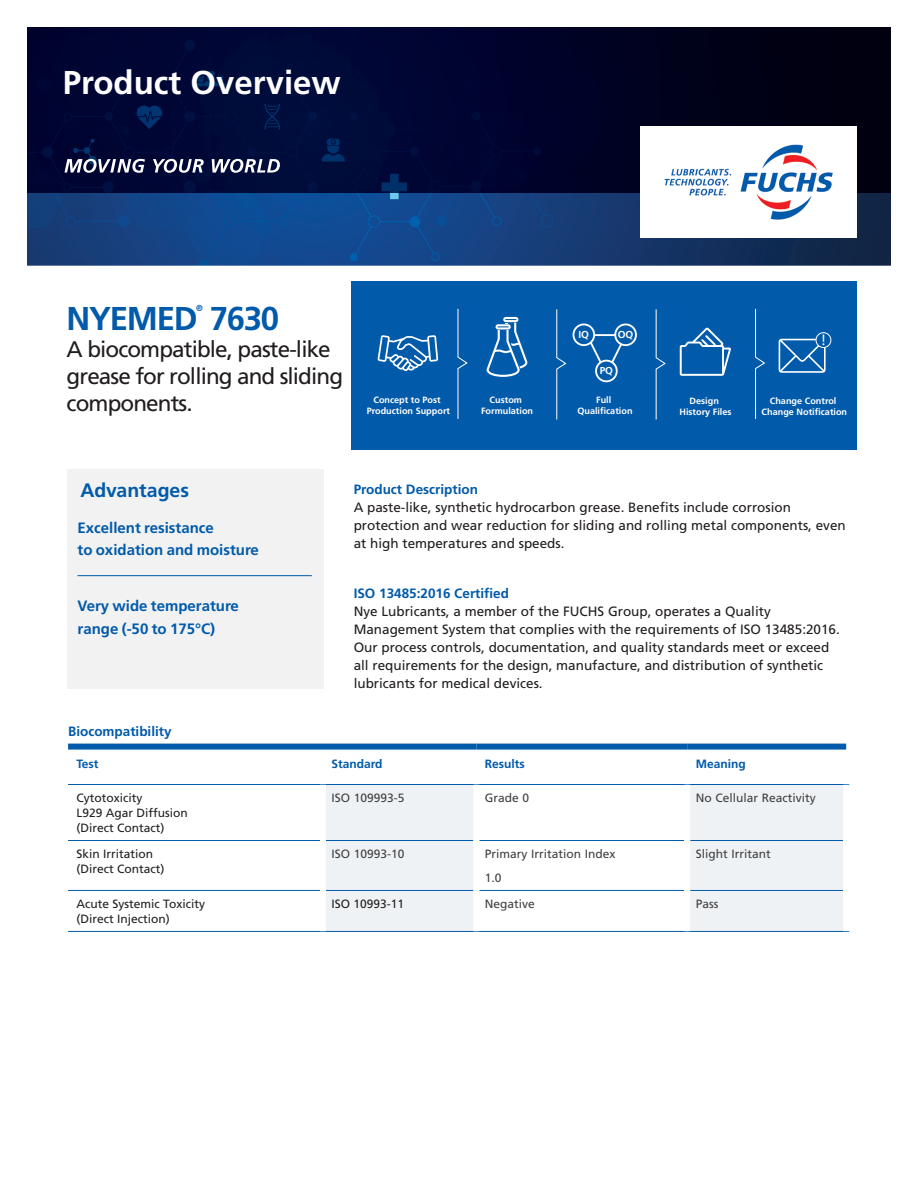
<style>
.page{position:relative;width:918px;height:1188px;background:#fff}
.page>*{position:absolute;margin:0;border:0;box-sizing:border-box;transform-origin:0 0}
.t1{font:700 33px "Frutiger LT Std";color:#fff}
.t2{font:700 33px "Frutiger LT Std";letter-spacing:-.04em;color:#015aaa}
.t3{font:22.5px/27px "Frutiger LT Std";letter-spacing:-.04em;color:#211d1e}
.t4{font:700 19.5px "Frutiger LT Std";letter-spacing:-.005em;color:#015aaa}
.t5{font:15.6px "Myriad Pro";color:#fff}
.t6{font:700 15px/22.5px "Frutiger LT Std";color:#015aaa}
.t7{font:13.5px/18px "Frutiger LT Std";color:#211d1e}
.t8{font:700 13.5px "Frutiger LT Std";color:#015aaa}
.t9{font:12px/15px "Frutiger LT Std";color:#231f20}
.t10{font:12px/24px "Frutiger LT Std";color:#404041}
.t11{font:700 12px "Frutiger LT Std";color:#015aaa}
.t12{font:700 10.05px "Frutiger LT Std";color:#fff}
.t13{font:700 9.15px/10.9px "Frutiger LT Std";color:#fff;text-align:center}
.t14{font:700 8.7px "Frutiger LT Std";color:#015aaa;scale:.96 1}
</style>
<div class="page">
<img style="left:27px;top:192px;width:864px;height:74px">
<img style="left:27px;top:27px;width:864px;height:165px">
<div style="left:68px;top:469px;width:256px;height:219px;background:#f1f2f1"></div>
<hr style="left:77px;top:575px;width:235px;height:1px;background:#015aaa">
<img style="left:641px;top:127px;width:215px;height:111px">
<svg style="left:65px;top:159px;width:215px;height:14px"></svg>
<div style="left:354px;top:281px;width:502px;height:168px;background:#015aaa"></div>
<svg style="left:457px;top:308px;width:11px;height:111px"></svg>
<svg style="left:556px;top:309px;width:11px;height:111px"></svg>
<svg style="left:755px;top:308px;width:10px;height:111px"></svg>
<svg style="left:655px;top:309px;width:11px;height:111px"></svg>
<svg style="left:377px;top:335px;width:61px;height:36px"></svg>
<svg style="left:487px;top:317px;width:40px;height:60px"></svg>
<svg style="left:680px;top:328px;width:51px;height:48px"></svg>
<svg style="left:779px;top:339px;width:47px;height:34px"></svg>
<div style="left:816px;top:333px;width:15px;height:15px;background:#015aaa;border-radius:50%"></div>
<div style="left:816px;top:332px;width:15px;height:16px;border:1px solid #fff;border-radius:50%"></div>
<svg style="left:587px;top:334px;width:40px;height:44px"></svg>
<div style="left:573px;top:324px;width:21px;height:21px;background:#015aaa;border-radius:50%"></div>
<div style="left:573px;top:324px;width:22px;height:22px;border:2px solid #fff;border-radius:50%"></div>
<div style="left:615px;top:324px;width:21px;height:21px;background:#015aaa;border-radius:50%"></div>
<div style="left:614px;top:324px;width:23px;height:22px;border:2px solid #fff;border-radius:50%"></div>
<div style="left:596px;top:361px;width:21px;height:20px;background:#015aaa;border-radius:50%"></div>
<div style="left:595px;top:360px;width:23px;height:22px;border:2px solid #fff;border-radius:50%"></div>
<div style="left:326px;top:785px;width:517px;height:146px;background:#eff2f4"></div>
<svg style="left:479px;top:785px;width:205px;height:146px"></svg>
<hr style="left:68px;top:784px;width:255px;height:1px;background:#015aaa">
<hr style="left:323px;top:784px;width:153px;height:1px;background:#015aaa">
<hr style="left:476px;top:784px;width:211px;height:1px;background:#015aaa">
<hr style="left:687px;top:784px;width:162px;height:1px;background:#015aaa">
<hr style="left:68px;top:840px;width:252px;height:1px;background:#015aaa">
<hr style="left:326px;top:840px;width:147px;height:1px;background:#015aaa">
<hr style="left:479px;top:840px;width:205px;height:1px;background:#015aaa">
<hr style="left:690px;top:840px;width:153px;height:1px;background:#015aaa">
<hr style="left:68px;top:890px;width:252px;height:1px;background:#015aaa">
<hr style="left:326px;top:890px;width:147px;height:1px;background:#015aaa">
<hr style="left:479px;top:890px;width:205px;height:1px;background:#015aaa">
<hr style="left:690px;top:890px;width:153px;height:1px;background:#015aaa">
<hr style="left:68px;top:931px;width:255px;height:1px;background:#015aaa">
<hr style="left:323px;top:931px;width:153px;height:1px;background:#015aaa">
<hr style="left:476px;top:931px;width:211px;height:1px;background:#015aaa">
<hr style="left:687px;top:931px;width:162px;height:1px;background:#015aaa">
<div style="left:68px;top:744px;width:255px;height:6px;background:#015aaa"></div>
<div style="left:323px;top:744px;width:153px;height:6px;background:#015aaa"></div>
<div style="left:476px;top:744px;width:211px;height:6px;background:#015aaa"></div>
<div style="left:687px;top:744px;width:159px;height:6px;background:#015aaa"></div>
<div style="left:473px;top:785px;width:6px;height:56px;background:#fff"></div>
<div style="left:684px;top:785px;width:6px;height:56px;background:#fff"></div>
<div style="left:473px;top:841px;width:6px;height:49px;background:#fff"></div>
<div style="left:684px;top:841px;width:6px;height:49px;background:#fff"></div>
<div style="left:473px;top:890px;width:6px;height:41px;background:#fff"></div>
<div style="left:684px;top:890px;width:6px;height:41px;background:#fff"></div>
<h1 class="t1" style="left:63px;top:63px;width:280px">Product Overview</h1>
<p class="t14" style="left:196px;top:303px;width:8px">®</p>
<h2 class="t3" style="left:67px;top:335px;width:278px">A biocompatible, paste-like grease for rolling and sliding components.</h2>
<h1 class="t2" style="left:67px;top:299px;width:214px">NYEMED 7630</h1>
<p class="t12" style="left:578px;top:328px;width:12px">IQ</p>
<p class="t12" style="left:618px;top:328px;width:17px">OQ</p>
<p class="t12" style="left:600px;top:365px;width:15px">PQ</p>
<p class="t5" style="left:822px;top:330px;width:5px">!</p>
<p class="t13" style="left:367px;top:395px;width:85px">Concept to Post<br>Production Support</p>
<p class="t13" style="left:481px;top:395px;width:54px">Custom<br>Formulation</p>
<p class="t13" style="left:577px;top:395px;width:57px">Full<br>Qualification</p>
<p class="t13" style="left:762px;top:395px;width:87px">Change Control<br>Change Notification</p>
<p class="t13" style="left:679px;top:395px;width:54px">Design<br>History Files</p>
<h3 class="t4" style="left:80px;top:478px;width:110px">Advantages</h3>
<p class="t6" style="left:77px;top:516px;width:183px">Excellent resistance<br>to oxidation and moisture</p>
<p class="t6" style="left:77px;top:595px;width:163px">Very wide temperature range (-50 to 175°C)</p>
<p class="t8" style="left:68px;top:724px;width:105px">Biocompatibility</p>
<p class="t8" style="left:354px;top:481px;width:126px">Product Description</p>
<p class="t7" style="left:354px;top:498px;width:494px">A paste-like, synthetic hydrocarbon grease. Benefits include corrosion protection and wear reduction for sliding and rolling metal components, even at high temperatures and speeds.</p>
<p class="t8" style="left:354px;top:585px;width:157px">ISO 13485:2016 Certified</p>
<p class="t7" style="left:354px;top:602px;width:488px">Nye Lubricants, a member of the FUCHS Group, operates a Quality Management System that complies with the requirements of ISO 13485:2016.<br>Our process controls, documentation, and quality standards meet or exceed all requirements for the design, manufacture, and distribution of synthetic lubricants for medical devices.</p>
<p class="t11" style="left:77px;top:757px;width:24px">Test</p>
<p class="t11" style="left:331px;top:757px;width:53px">Standard</p>
<p class="t11" style="left:485px;top:757px;width:41px">Results</p>
<p class="t11" style="left:696px;top:757px;width:52px">Meaning</p>
<p class="t9" style="left:77px;top:790px;width:113px">Cytotoxicity<br>L929 Agar Diffusion (Direct Contact)</p>
<p class="t10" style="left:331px;top:786px;width:75px">ISO 109993-5</p>
<p class="t10" style="left:485px;top:786px;width:46px">Grade 0</p>
<p class="t10" style="left:696px;top:786px;width:122px">No Cellular Reactivity</p>
<p class="t9" style="left:77px;top:846px;width:89px">Skin Irritation (Direct Contact)</p>
<p class="t10" style="left:331px;top:842px;width:75px">ISO 10993-10</p>
<p class="t10" style="left:485px;top:842px;width:132px">Primary Irritation Index<br>1.0</p>
<p class="t10" style="left:696px;top:842px;width:77px">Slight Irritant</p>
<p class="t9" style="left:77px;top:896px;width:130px">Acute Systemic Toxicity (Direct Injection)</p>
<p class="t9" style="left:331px;top:896px;width:74px">ISO 10993-11</p>
<p class="t10" style="left:485px;top:892px;width:52px">Negative</p>
<p class="t10" style="left:696px;top:892px;width:24px">Pass</p>
</div>
